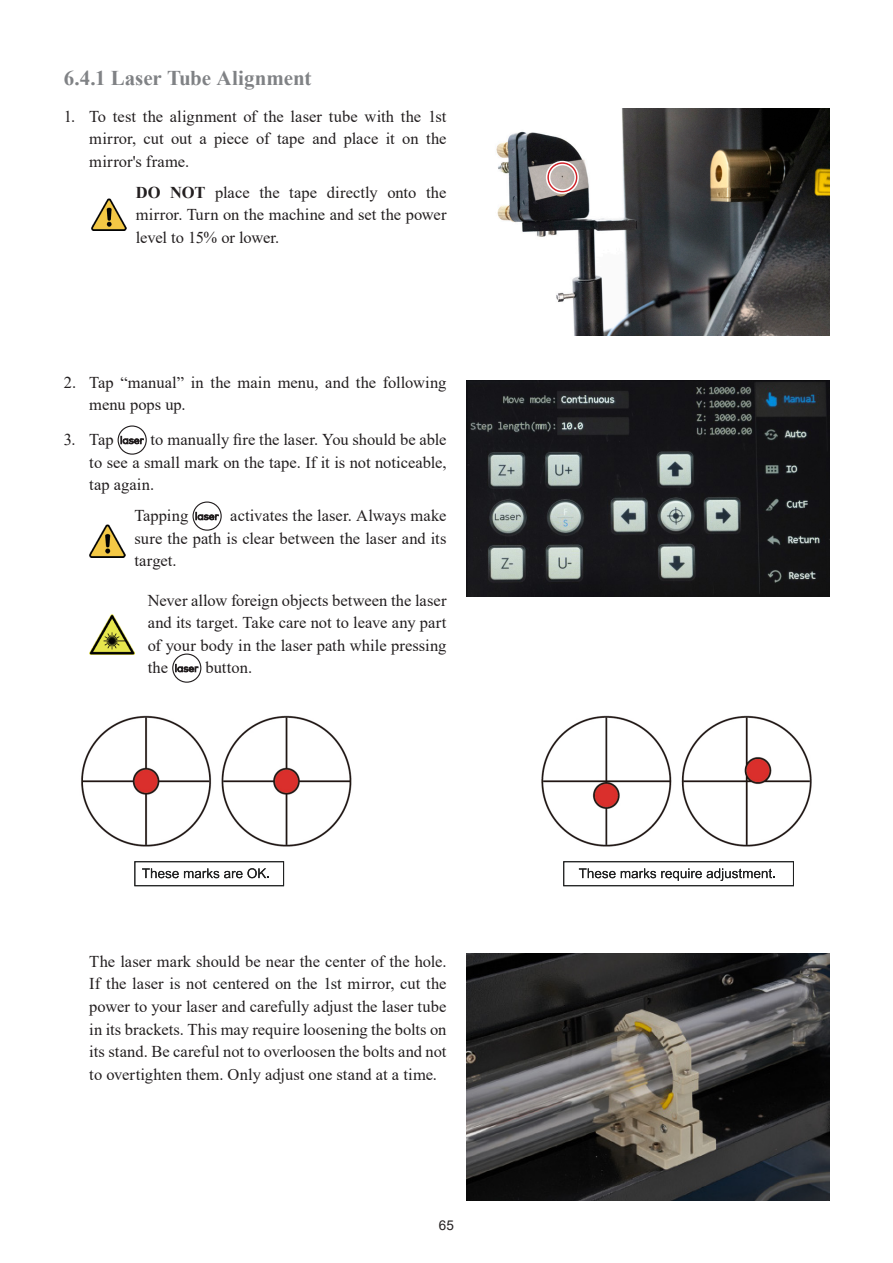
<style>
.page{position:relative;width:893px;height:1263px;background:#fff}
.page>*{position:absolute;margin:0;border:0;box-sizing:border-box;transform-origin:0 0}
.缩进{font:700 21px "Times New Roman";letter-spacing:-.005em;color:#808285}
.缩进-2{font:16.5px/22.5px "Times New Roman";color:#231f20;text-align:justify}
.t1{font:13.5px "Arial";color:#231f20}
.s1{font-weight:700}
</style>
<div class="page">
<img style="left:91px;top:198px;width:36px;height:33px">
<svg style="left:121px;top:436px;width:23px;height:8px"></svg>
<div style="left:118px;top:425px;width:29px;height:30px;border:1px solid #231f20;border-radius:50%"></div>
<img style="left:90px;top:525px;width:35px;height:32px">
<svg style="left:196px;top:512px;width:22px;height:8px"></svg>
<div style="left:193px;top:501px;width:29px;height:30px;border:1px solid #231f20;border-radius:50%"></div>
<img style="left:89px;top:615px;width:46px;height:40px">
<svg style="left:175px;top:664px;width:23px;height:8px"></svg>
<div style="left:172px;top:653px;width:29px;height:30px;border:1px solid #231f20;border-radius:50%"></div>
<img style="left:81px;top:715px;width:731px;height:132px">
<svg style="left:134px;top:861px;width:660px;height:25px"></svg>
<img style="left:496px;top:108px;width:334px;height:227px">
<div style="left:547px;top:162px;width:31px;height:31px;border:2px solid #d1232a;border-radius:50%"></div>
<div style="left:546px;top:161px;width:33px;height:33px;border:2px solid #fff;border-radius:50%"></div>
<div style="left:549px;top:164px;width:27px;height:27px;border:2px solid #fff;border-radius:50%"></div>
<img style="left:467px;top:953px;width:363px;height:248px">
<img style="left:467px;top:380px;width:363px;height:217px">
<p class="缩进" style="left:64px;top:63px;width:249px">6.4.1 Laser Tube Alignment</p>
<p class="缩进-2" style="left:89px;top:104px;width:359px;text-indent:-26px">1. To test the alignment of the laser tube with the 1st mirror, cut out a piece of tape and place it on the mirror's frame.</p>
<p class="缩进-2" style="left:136px;top:180px;width:312px"><span class="s1">DO NOT</span> place the tape directly onto the mirror. Turn on the machine and set the power level to 15% or lower.</p>
<p class="缩进-2" style="left:89px;top:371px;width:359px;text-indent:-26px">2. Tap “manual” in the main menu, and the following menu pops up.</p>
<p class="缩进-2" style="left:89px;top:428px;width:359px;text-indent:61px">to manually fire the laser. You should be able to see a small mark on the tape. If it is not noticeable, tap again.</p>
<p class="缩进-2" style="left:134px;top:504px;width:55px">Tapping</p>
<p class="缩进-2" style="left:64px;top:428px;width:51px">3. Tap</p>
<p class="缩进-2" style="left:134px;top:504px;width:314px;text-indent:96px">activates the laser. Always make sure the path is clear between the laser and its target.</p>
<p class="缩进-2" style="left:148px;top:588px;width:300px">Never allow foreign objects between the laser and its target. Take care not to leave any part of your body in the laser path while pressing the</p>
<p class="缩进-2" style="left:206px;top:656px;width:48px">button.</p>
<p class="缩进-2" style="left:89px;top:950px;width:359px">The laser mark should be near the center of the hole.<br>If the laser is not centered on the 1st mirror, cut the power to your laser and carefully adjust the laser tube in its brackets. This may require loosening the bolts on its stand. Be careful not to overloosen the bolts and not to overtighten them. Only adjust one stand at a time.</p>
<p class="t1" style="left:439px;top:1216px;width:17px">65</p>
</div>
